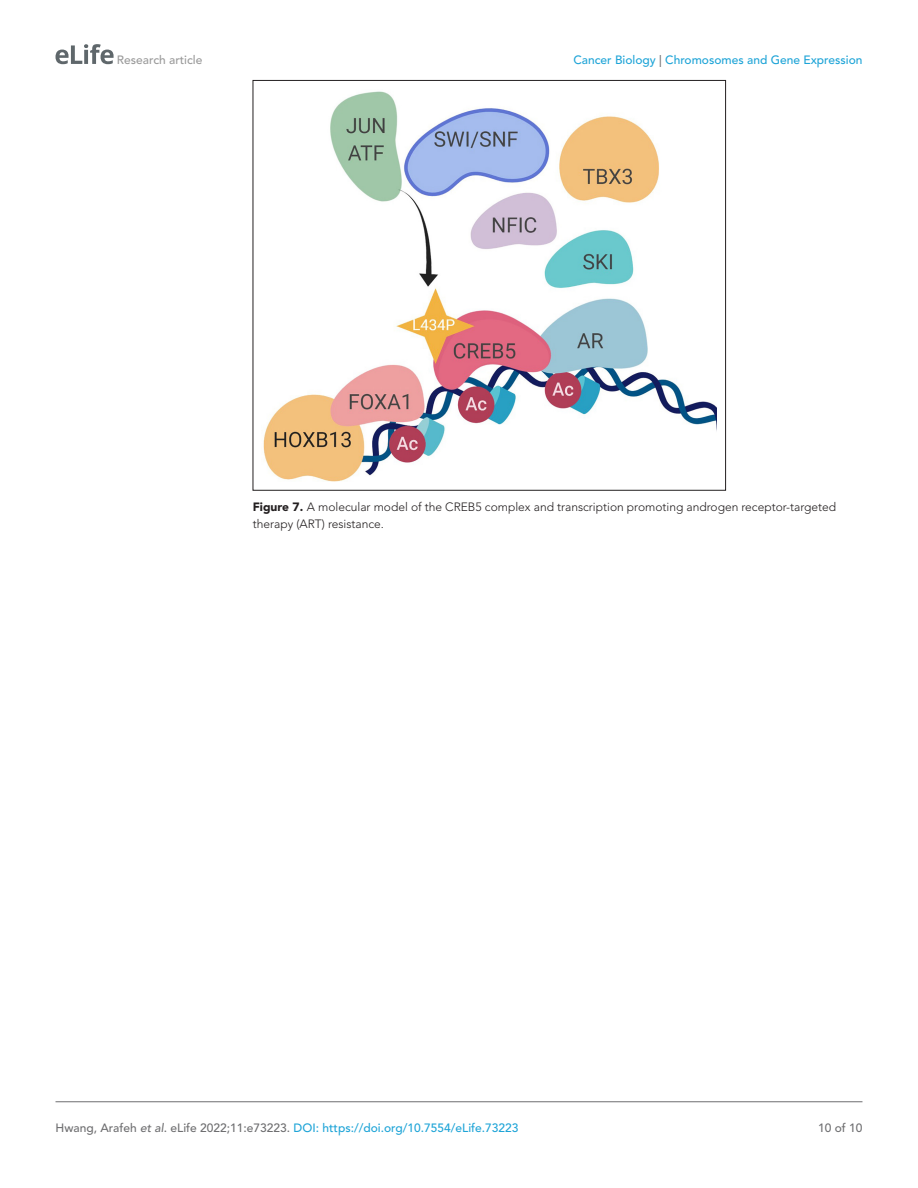
<style>
.page{position:relative;width:918px;height:1188px;background:#fff}
.page>*{position:absolute;margin:0;border:0;box-sizing:border-box;transform-origin:0 0}
.t1{font:500 12px "Avenir LT Std";color:#1ea4d7}
.t2{font:300 12px/16.5px "Avenir LT Std";color:#231f20}
.t3{font:500 12px "Avenir LT Std";color:#9a9a9a}
.t4{font:500 12px "Avenir LT Std";color:#6e6e70}
.s1{color:#6e6e70}
.s2{font-weight:900}
.s3{font-style:italic;color:#6e6e70}
</style>
<div class="page">
<svg style="left:56px;top:44px;width:58px;height:20px"></svg>
<hr style="left:56px;top:1101px;width:806px;height:1px;background:#6e6e70">
<img style="left:263px;top:91px;width:454px;height:390px">
<p class="t3" style="left:117px;top:53px;width:87px">Research article</p>
<p class="t1" style="left:573px;top:53px;width:291px">Cancer Biology <span class="s1">|</span> Chromosomes and Gene Expression</p>
<p class="t2" style="left:253px;top:499px;width:585px"><span class="s2">Figure 7.</span> A molecular model of the CREB5 complex and transcription promoting androgen receptor-targeted therapy (ART) resistance.</p>
<p class="t1" style="left:56px;top:1121px;width:465px"><span class="s1">Hwang, Arafeh</span> <span class="s3">et al</span><span class="s1">. eLife 2022;11:e73223.</span> DOI: https://doi.org/10.7554/eLife.73223</p>
<p class="t4" style="left:818px;top:1121px;width:46px">10 of 10</p>
</div>
